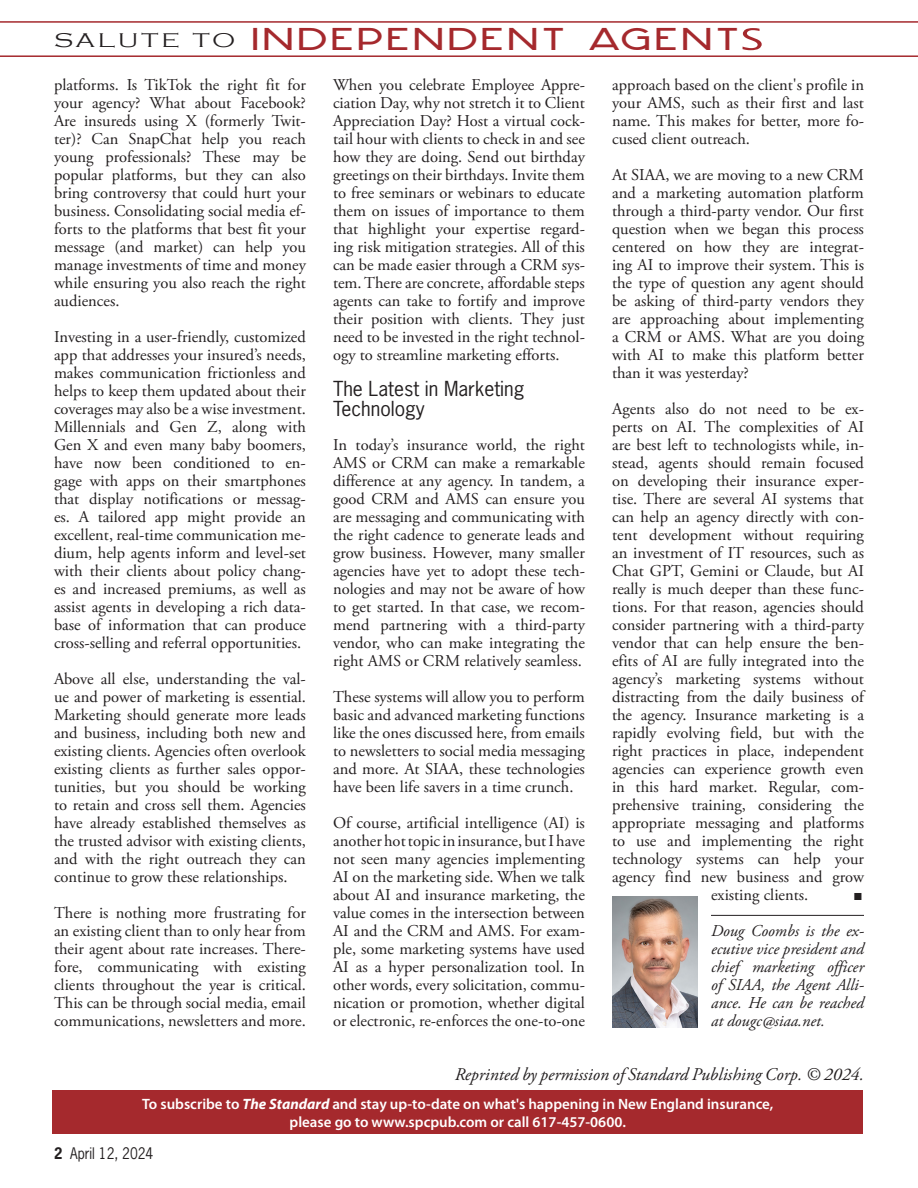
<style>
.page{position:relative;width:918px;height:1188px;background:#fff}
.page>*{position:absolute;margin:0;border:0;box-sizing:border-box;transform-origin:0 0}
.t1{font:27.6px "DK Hofstad";letter-spacing:.1em;color:#a5292d;scale:1.37 1}
.Subhead{font:19.5px/19.5px "News Gothic Std";color:#231f20}
.Sidelights_Text{font:italic 17.85px "Adobe Garamond Pro";color:#231f20}
.Copy_to_Galley{font:16.5px/18px "Adobe Garamond Pro";color:#231f20;text-align:justify}
.Author_Info{font:italic 16.5px/18px "Adobe Garamond Pro";color:#231f20;text-align:justify}
.t2{font:600 15px/18px "Myriad Pro";color:#fff;text-align:center}
.t3{font:15px "News Gothic Std";color:#231f20;scale:.9 1}
.Copy_to_Galley-2{font:10.2px "Zapf Dingbats ITC";color:#231f20}
.s1{font-family:"Copperplate Gothic";font-weight:300;font-size:20.4px;color:#231f20}
.s2{font-weight:700;font-style:italic}
.s3{font-weight:700}
</style>
<div class="page">
<svg style="left:0;top:21px;width:918px;height:36px"></svg>
<hr style="left:711px;top:915px;width:153px;height:1px;background:#231f20">
<img style="left:612px;top:897px;width:86px;height:131px">
<div style="left:53px;top:1091px;width:810px;height:43px;background:#a5292d"></div>
<h1 class="t1" style="left:54px;top:18px;width:501px"><span class="s1">SALUTE TO</span> INDEPENDENT AGENT</h1>
<p class="Copy_to_Galley" style="left:54px;top:76px;width:253px">platforms. Is TikTok the right fit for your agency? What about Facebook?<br>Are insureds using X (formerly Twit&shy;ter)? Can SnapChat help you reach young professionals? These may be popular platforms, but they can also bring controversy that could hurt your business. Consolidating social media ef&shy;forts to the platforms that best fit your message (and market) can help you manage investments of time and money while ensuring you also reach the right audiences.</p>
<p class="Copy_to_Galley" style="left:54px;top:328px;width:253px">Investing in a user-friendly, customized app that addresses your insured’s needs, makes communication frictionless and helps to keep them updated about their coverages may also be a wise investment.<br>Millennials and Gen Z, along with Gen X and even many baby boomers, have now been conditioned to en&shy;gage with apps on their smartphones that display notifications or messag&shy;es. A tailored app might provide an excellent, real-time communication me&shy;dium, help agents inform and level-set with their clients about policy chang&shy;es and increased premiums, as well as assist agents in developing a rich data&shy;base of information that can produce cross-selling and referral opportunities.</p>
<p class="Copy_to_Galley" style="left:54px;top:670px;width:254px">Above all else, understanding the val&shy;ue and power of marketing is essential.<br>Marketing should generate more leads and business, including both new and existing clients. Agencies often overlook existing clients as further sales oppor&shy;tunities, but you should be working to retain and cross sell them. Agencies have already established themselves as the trusted advisor with existing clients, and with the right outreach they can continue to grow these relationships.</p>
<p class="Copy_to_Galley" style="left:54px;top:904px;width:254px">There is nothing more frustrating for an existing client than to only hear from their agent about rate increases. There&shy;fore, communicating with existing clients throughout the year is critical.<br>This can be through social media, email communications, newsletters and more.</p>
<p class="Copy_to_Galley" style="left:612px;top:76px;width:253px">approach based on the client's profile in your AMS, such as their first and last name. This makes for better, more fo&shy;cused client outreach.</p>
<p class="Copy_to_Galley" style="left:612px;top:166px;width:254px">At SIAA, we are moving to a new CRM and a marketing automation platform through a third-party vendor. Our first question when we began this process centered on how they are integrat&shy;ing AI to improve their system. This is the type of question any agent should be asking of third-party vendors they are approaching about implementing a CRM or AMS. What are you doing with AI to make this platform better than it was yesterday?</p>
<p class="Copy_to_Galley" style="left:612px;top:400px;width:253px">Agents also do not need to be ex-</p>
<p class="Copy_to_Galley" style="left:612px;top:418px;width:253px">perts on AI. The complexities of AI</p>
<p class="Copy_to_Galley" style="left:612px;top:436px;width:253px">are best left to technologists while, in-</p>
<p class="Copy_to_Galley" style="left:612px;top:454px;width:253px">stead, agents should remain focused</p>
<p class="Copy_to_Galley" style="left:612px;top:472px;width:253px">on developing their insurance exper-</p>
<p class="Copy_to_Galley" style="left:612px;top:490px;width:253px">tise. There are several AI systems that</p>
<p class="Copy_to_Galley" style="left:612px;top:508px;width:253px">can help an agency directly with con-</p>
<p class="Copy_to_Galley" style="left:612px;top:526px;width:254px">tent development without requiring</p>
<p class="Copy_to_Galley" style="left:612px;top:544px;width:253px">an investment of IT resources, such as</p>
<p class="Copy_to_Galley" style="left:612px;top:562px;width:253px">Chat GPT, Gemini or Claude, but AI</p>
<p class="Copy_to_Galley" style="left:612px;top:580px;width:253px">really is much deeper than these func-</p>
<p class="Copy_to_Galley" style="left:612px;top:598px;width:253px">tions. For that reason, agencies should</p>
<p class="Copy_to_Galley" style="left:612px;top:616px;width:253px">consider partnering with a third-party</p>
<p class="Copy_to_Galley" style="left:612px;top:634px;width:253px">vendor that can help ensure the ben-</p>
<p class="Copy_to_Galley" style="left:612px;top:652px;width:253px">efits of AI are fully integrated into the</p>
<p class="Copy_to_Galley" style="left:612px;top:670px;width:253px">agency’s marketing systems without</p>
<p class="Copy_to_Galley" style="left:612px;top:688px;width:253px">distracting from the daily business of</p>
<p class="Copy_to_Galley" style="left:612px;top:706px;width:254px">the agency. Insurance marketing is a</p>
<p class="Copy_to_Galley" style="left:612px;top:724px;width:253px">rapidly evolving field, but with the</p>
<p class="Copy_to_Galley" style="left:612px;top:742px;width:253px">right practices in place, independent</p>
<p class="Copy_to_Galley" style="left:612px;top:760px;width:253px">agencies can experience growth even</p>
<p class="Copy_to_Galley" style="left:612px;top:778px;width:253px">in this hard market. Regular, com-</p>
<p class="Copy_to_Galley" style="left:612px;top:796px;width:253px">prehensive training, considering the</p>
<p class="Copy_to_Galley" style="left:612px;top:814px;width:253px">appropriate messaging and platforms</p>
<p class="Copy_to_Galley" style="left:612px;top:832px;width:253px">to use and implementing the right</p>
<p class="Copy_to_Galley" style="left:612px;top:850px;width:253px">technology systems can help your</p>
<p class="Copy_to_Galley" style="left:612px;top:868px;width:253px">agency find new business and grow</p>
<p class="Copy_to_Galley" style="left:711px;top:886px;width:99px">existing clients.</p>
<p class="Copy_to_Galley-2" style="left:854px;top:892px;width:9px">■</p>
<p class="Author_Info" style="left:711px;top:922px;width:155px">Doug Coombs is the ex&shy;ecutive vice president and chief marketing officer of SIAA, the Agent Alli&shy;ance. He can be reached at dougc@siaa.net.</p>
<p class="Sidelights_Text" style="left:455px;top:1064px;width:411px">Reprinted by permission of Standard Publishing Corp. © 2024.</p>
<p class="t2" style="left:142px;top:1095px;width:633px">To subscribe to <span class="s2">The Standard</span> and stay up-to-date on what's happening in New England insurance, please go to www.spcpub.com or call 617-457-0600.</p>
<p class="Copy_to_Galley" style="left:333px;top:76px;width:253px">When you celebrate Employee Appre&shy;ciation Day, why not stretch it to Client Appreciation Day? Host a virtual cock&shy;tail hour with clients to check in and see how they are doing. Send out birthday greetings on their birthdays. Invite them to free seminars or webinars to educate them on issues of importance to them that highlight your expertise regard&shy;ing risk mitigation strategies. All of this can be made easier through a CRM sys&shy;tem. There are concrete, affordable steps agents can take to fortify and improve their position with clients. They just need to be invested in the right technol&shy;ogy to streamline marketing efforts.</p>
<p class="Subhead" style="left:333px;top:379px;width:193px">The Latest in Marketing<br>Technology</p>
<p class="Copy_to_Galley" style="left:333px;top:436px;width:254px">In today’s insurance world, the right AMS or CRM can make a remarkable difference at any agency. In tandem, a good CRM and AMS can ensure you are messaging and communicating with the right cadence to generate leads and grow business. However, many smaller agencies have yet to adopt these tech&shy;nologies and may not be aware of how to get started. In that case, we recom&shy;mend partnering with a third-party vendor, who can make integrating the right AMS or CRM relatively seamless.</p>
<p class="Copy_to_Galley" style="left:333px;top:688px;width:254px">These systems will allow you to perform basic and advanced marketing functions like the ones discussed here, from emails to newsletters to social media messaging and more. At SIAA, these technologies have been life savers in a time crunch.</p>
<p class="Copy_to_Galley" style="left:333px;top:814px;width:254px">Of course, artificial intelligence (AI) is another hot topic in insurance, but I have not seen many agencies implementing AI on the marketing side. When we talk about AI and insurance marketing, the value comes in the intersection between AI and the CRM and AMS. For exam&shy;ple, some marketing systems have used AI as a hyper personalization tool. In other words, every solicitation, commu&shy;nication or promotion, whether digital or electronic, re-enforces the one-to-one</p>
<p class="t3" style="left:54px;top:1144px;width:112px"><span class="s3">2</span> April 12, 2024</p>
</div>
